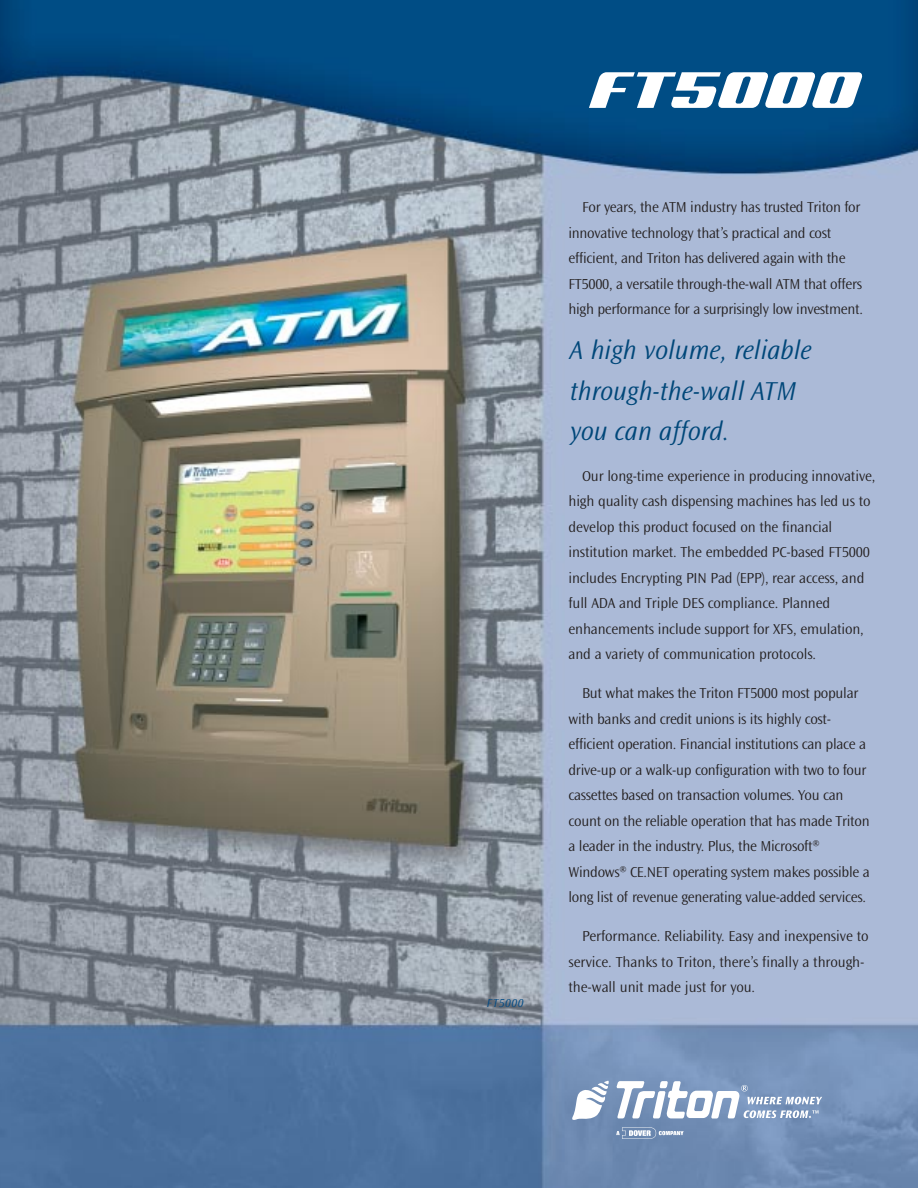
<style>
.page{position:relative;width:918px;height:1188px;background:#fff}
.page>*{position:absolute;margin:0;border:0;box-sizing:border-box;transform-origin:0 0}
.t1{font:italic 300 27px/40.5px "Ocean Sans";color:#004779}
.t2{font:300 15px/25.5px "Ocean Sans";letter-spacing:-.02em;color:#231f1f}
.t3{font:italic 300 12px "Ocean Sans";letter-spacing:.05em;color:#004a85}
</style>
<div class="page">
<img style="left:0;top:0;width:918px;height:1188px">
<svg style="left:616px;top:1127px;width:68px;height:12px"></svg>
<svg style="left:572px;top:1081px;width:37px;height:39px"></svg>
<svg style="left:616px;top:1081px;width:206px;height:38px"></svg>
<div style="left:589px;top:72px;width:274px;height:36px;background:#004d85"></div>
<p class="t3" style="left:487px;top:999px;width:38px">FT5000</p>
<p class="t2" style="left:568px;top:196px;width:296px;text-indent:14px">For years, the ATM industry has trusted Triton for innovative technology that’s practical and cost efficient, and Triton has delivered again with the FT5000, a versatile through-the-wall ATM that offers high performance for a surprisingly low investment.</p>
<h1 class="t1" style="left:570px;top:332px;width:243px">A high volume, reliable through-the-wall ATM you can afford.</h1>
<p class="t2" style="left:568px;top:464px;width:309px;text-indent:14px">Our long-time experience in producing innovative, high quality cash dispensing machines has led us to develop this product focused on the financial institution market. The embedded PC-based FT5000 includes Encrypting PIN Pad (EPP), rear access, and full ADA and Triple DES compliance. Planned enhancements include support for XFS, emulation, and a variety of communication protocols.</p>
<p class="t2" style="left:568px;top:682px;width:303px;text-indent:14px">But what makes the Triton FT5000 most popular with banks and credit unions is its highly cost&shy;efficient operation. Financial institutions can place a drive-up or a walk-up configuration with two to four cassettes based on transaction volumes. You can count on the reliable operation that has made Triton a leader in the industry. Plus, the Microsoft® Windows® CE.NET operating system makes possible a long list of revenue generating value-added services.</p>
<p class="t2" style="left:568px;top:925px;width:302px;text-indent:14px">Performance. Reliability. Easy and inexpensive to service. Thanks to Triton, there’s finally a through&shy;the-wall unit made just for you.</p>
</div>
